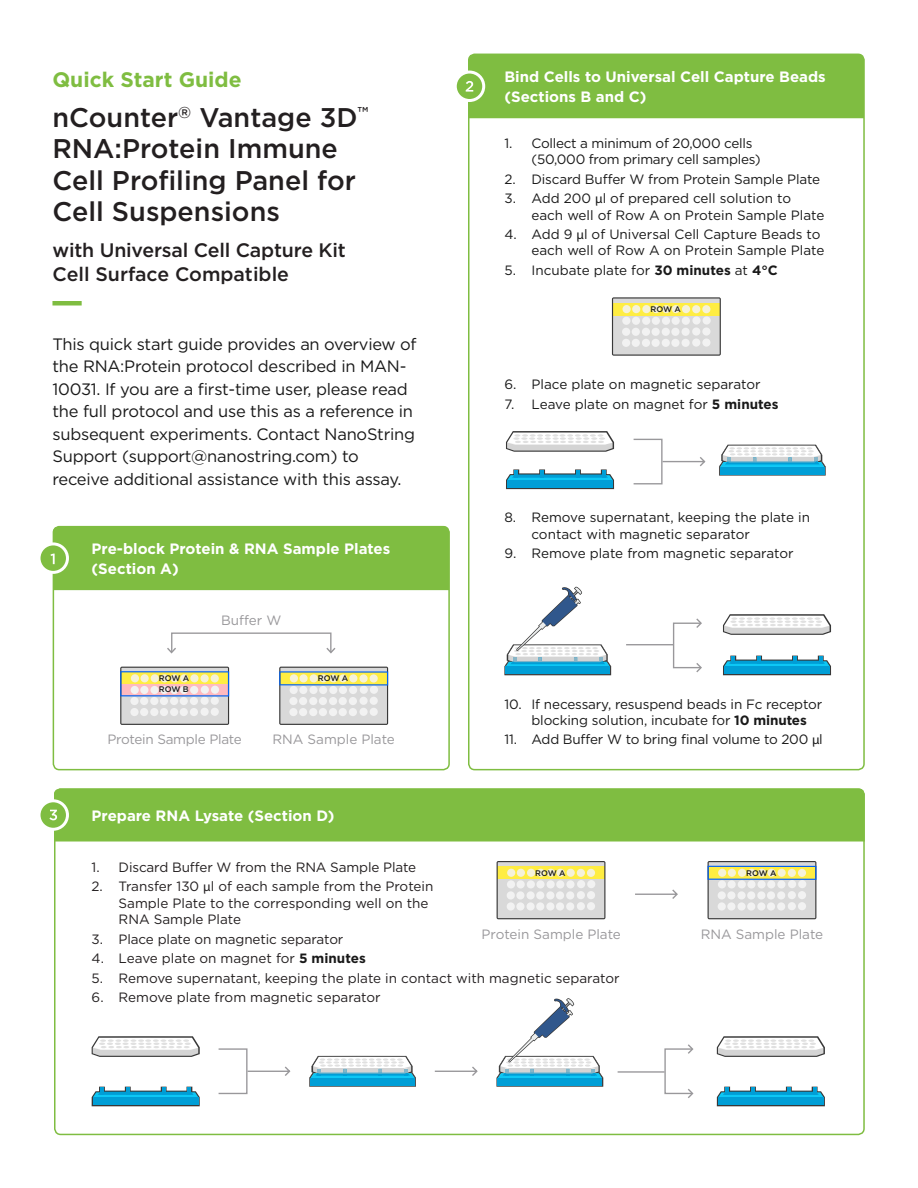
<style>
.page{position:relative;width:918px;height:1188px;background:#fff}
.page>*{position:absolute;margin:0;border:0;box-sizing:border-box;transform-origin:0 0}
.t1{font:500 27px/31.5px "Gotham";color:#231f20}
.t2{font:700 21px "Gotham";color:#7fbd41}
.t3{font:500 19.5px "Gotham";letter-spacing:-.01em;color:#231f20}
.t4{font:16.5px/22.5px "Gotham";letter-spacing:-.015em;color:#191919}
.t5{font:700 15px/19.5px "Gotham";color:#fff}
.t6{font:13.5px/16.2px "Gotham";letter-spacing:-.01em;color:#191919}
.t7{font:13.5px/16.2px "Gotham";color:#231f20}
.t8{font:13.5px "Gotham";color:#99989b}
.t9{font:13.5px "Gotham";letter-spacing:-.02em;color:#99989b}
.t10{font:500 8.1px "Gotham";letter-spacing:-.02em;color:#191919}
.s1{font-family:"Myriad Pro"}
.s2{font-weight:700}
.s3{font-weight:700;color:#191919}
</style>
<div class="page">
<div style="left:53px;top:526px;width:397px;height:244px;border:2px solid #7fbd41;border-radius:6px"></div>
<svg style="left:612px;top:297px;width:109px;height:59px"></svg>
<svg style="left:719px;top:445px;width:107px;height:31px"></svg>
<div style="left:720px;top:467px;width:104px;height:7px;background:#009ed6"></div>
<svg style="left:506px;top:431px;width:108px;height:21px"></svg>
<svg style="left:506px;top:469px;width:108px;height:20px"></svg>
<div style="left:507px;top:480px;width:106px;height:8px;background:#009ed6"></div>
<div style="left:633px;top:439px;width:30px;height:45px;border:1px solid #99989b"></div>
<svg style="left:661px;top:455px;width:45px;height:13px"></svg>
<div style="left:52px;top:301px;width:30px;height:5px;background:#7fbd41"></div>
<svg style="left:39px;top:544px;width:28px;height:28px"></svg>
<div style="left:38px;top:542px;width:31px;height:32px;border:3px solid #fff;border-radius:50%"></div>
<div style="left:51px;top:526px;width:398px;height:64px;background:#7fbd41"></div>
<svg style="left:455px;top:72px;width:29px;height:29px"></svg>
<div style="left:454px;top:71px;width:31px;height:31px;border:3px solid #fff;border-radius:50%"></div>
<div style="left:466px;top:54px;width:398px;height:64px;background:#7fbd41"></div>
<svg style="left:39px;top:801px;width:28px;height:28px"></svg>
<div style="left:38px;top:799px;width:31px;height:32px;border:3px solid #fff;border-radius:50%"></div>
<div style="left:49px;top:789px;width:816px;height:53px;background:#7fbd41"></div>
<svg style="left:635px;top:889px;width:43px;height:10px"></svg>
<svg style="left:309px;top:1056px;width:107px;height:31px"></svg>
<div style="left:310px;top:1078px;width:105px;height:8px;background:#009ed6"></div>
<svg style="left:92px;top:1036px;width:108px;height:21px"></svg>
<svg style="left:92px;top:1087px;width:108px;height:19px"></svg>
<div style="left:93px;top:1097px;width:105px;height:8px;background:#009ed6"></div>
<svg style="left:717px;top:1036px;width:108px;height:21px"></svg>
<svg style="left:717px;top:1087px;width:108px;height:19px"></svg>
<div style="left:718px;top:1097px;width:106px;height:8px;background:#009ed6"></div>
<svg style="left:497px;top:998px;width:106px;height:89px"></svg>
<hr style="left:618px;top:1071px;width:47px;height:2px;background:#99989b">
<svg style="left:686px;top:1044px;width:8px;height:54px"></svg>
<div style="left:664px;top:1048px;width:28px;height:46px;border:1px solid #99989b"></div>
<svg style="left:434px;top:1066px;width:44px;height:10px"></svg>
<div style="left:218px;top:1048px;width:30px;height:46px;border:1px solid #99989b"></div>
<svg style="left:246px;top:1065px;width:45px;height:13px"></svg>
<svg style="left:723px;top:614px;width:108px;height:21px"></svg>
<svg style="left:723px;top:656px;width:108px;height:19px"></svg>
<div style="left:724px;top:666px;width:106px;height:8px;background:#009ed6"></div>
<hr style="left:626px;top:644px;width:47px;height:1px;background:#99989b">
<svg style="left:695px;top:618px;width:7px;height:55px"></svg>
<div style="left:673px;top:623px;width:27px;height:45px;border:1px solid #99989b"></div>
<svg style="left:504px;top:586px;width:107px;height:89px"></svg>
<svg style="left:120px;top:667px;width:109px;height:58px"></svg>
<svg style="left:279px;top:667px;width:109px;height:58px"></svg>
<svg style="left:167px;top:647px;width:169px;height:7px"></svg>
<div style="left:171px;top:632px;width:161px;height:21px;border:1px solid #99989b"></div>
<svg style="left:708px;top:861px;width:108px;height:58px"></svg>
<svg style="left:497px;top:861px;width:108px;height:58px"></svg>
<p class="t2" style="left:52px;top:66px;width:191px">Quick Start Guide</p>
<p class="t1" style="left:52px;top:101px;width:318px">nCounter<sup>®</sup> Vantage 3D<sup>™<br></sup>RNA:Protein Immune<br>Cell Profiling Panel for<br>Cell Suspensions</p>
<p class="t3" style="left:52px;top:237px;width:295px">with Universal Cell Capture Kit</p>
<p class="t3" style="left:52px;top:261px;width:238px">Cell Surface Compatible</p>
<p class="t4" style="left:52px;top:332px;width:366px">This quick start guide provides an overview of the RNA:Protein protocol described in MAN-10031. If you are a first-time user, please read the full protocol and use this as a reference in subsequent experiments. Contact NanoString Support (support@nanostring.com) to receive additional assistance with this assay.</p>
<p class="t5" style="left:92px;top:539px;width:300px">Pre-block Protein &amp; RNA Sample Plates (Section A)</p>
<p class="t8" style="left:221px;top:611px;width:62px">Buffer W</p>
<p class="t10" style="left:159px;top:673px;width:32px">ROW A</p>
<p class="t10" style="left:159px;top:684px;width:31px">ROW B</p>
<p class="t10" style="left:318px;top:673px;width:32px">ROW A</p>
<p class="t9" style="left:108px;top:731px;width:136px">Protein Sample Plate</p>
<p class="t8" style="left:272px;top:731px;width:124px">RNA Sample Plate</p>
<p class="t5" style="left:92px;top:806px;width:244px">Prepare RNA Lysate (Section D)</p>
<p class="t7" style="left:92px;top:859px;width:326px">1. Discard Buffer W from the RNA Sample Plate</p>
<p class="t7" style="left:119px;top:878px;width:316px;text-indent:-27px">2. Transfer 130 <span class="s1">µ</span>l of each sample from the Protein<br>Sample Plate to the corresponding well on the<br>RNA Sample Plate</p>
<p class="t5" style="left:504px;top:67px;width:323px">Bind Cells to Universal Cell Capture Beads (Sections B and C)</p>
<p class="t6" style="left:504px;top:135px;width:249px">1. Collect a minimum of 20,000 cells</p>
<p class="t6" style="left:531px;top:151px;width:231px">(50,000 from primary cell samples)</p>
<p class="t6" style="left:504px;top:171px;width:317px">2. Discard Buffer W from Protein Sample Plate</p>
<p class="t6" style="left:531px;top:190px;width:294px;text-indent:-27px">3. Add 200 <span class="s1">µ</span>l of prepared cell solution to each well of Row A on Protein Sample Plate</p>
<p class="t6" style="left:504px;top:226px;width:321px;text-align:right">4. Add 9 <span class="s1">µ</span>l of Universal Cell Capture Beads to each well of Row A on Protein Sample Plate</p>
<p class="t6" style="left:504px;top:262px;width:275px">5. Incubate plate for <span class="s2">30 minutes</span> at <span class="s2">4°C</span></p>
<p class="t10" style="left:651px;top:304px;width:32px">ROW A</p>
<p class="t6" style="left:504px;top:376px;width:258px">6. Place plate on magnetic separator</p>
<p class="t6" style="left:504px;top:395px;width:276px">7. Leave plate on magnet for <span class="s2">5 minutes</span></p>
<p class="t6" style="left:531px;top:509px;width:280px;text-indent:-27px">8. Remove supernatant, keeping the plate in contact with magnetic separator</p>
<p class="t6" style="left:504px;top:545px;width:291px">9. Remove plate from magnetic separator</p>
<p class="t6" style="left:531px;top:695px;width:292px;text-indent:-27px">10. If necessary, resuspend beads in Fc receptor blocking solution, incubate for <span class="s2">10 minutes</span></p>
<p class="t6" style="left:504px;top:731px;width:320px">11. Add Buffer W to bring final volume to 200 <span class="s1">µ</span>l</p>
<p class="t10" style="left:535px;top:867px;width:32px">ROW A</p>
<p class="t10" style="left:746px;top:867px;width:32px">ROW A</p>
<p class="t8" style="left:482px;top:925px;width:141px">Protein Sample Plate</p>
<p class="t7" style="left:92px;top:931px;width:253px">3. Place plate on magnetic separator</p>
<p class="t7" style="left:92px;top:950px;width:276px">4. Leave plate on magnet for <span class="s3">5 minutes</span></p>
<p class="t7" style="left:92px;top:970px;width:529px">5. Remove supernatant, keeping the plate in contact with magnetic separator</p>
<p class="t7" style="left:92px;top:989px;width:291px">6. Remove plate from magnetic separator</p>
<p class="t8" style="left:701px;top:925px;width:124px">RNA Sample Plate</p>
</div>
